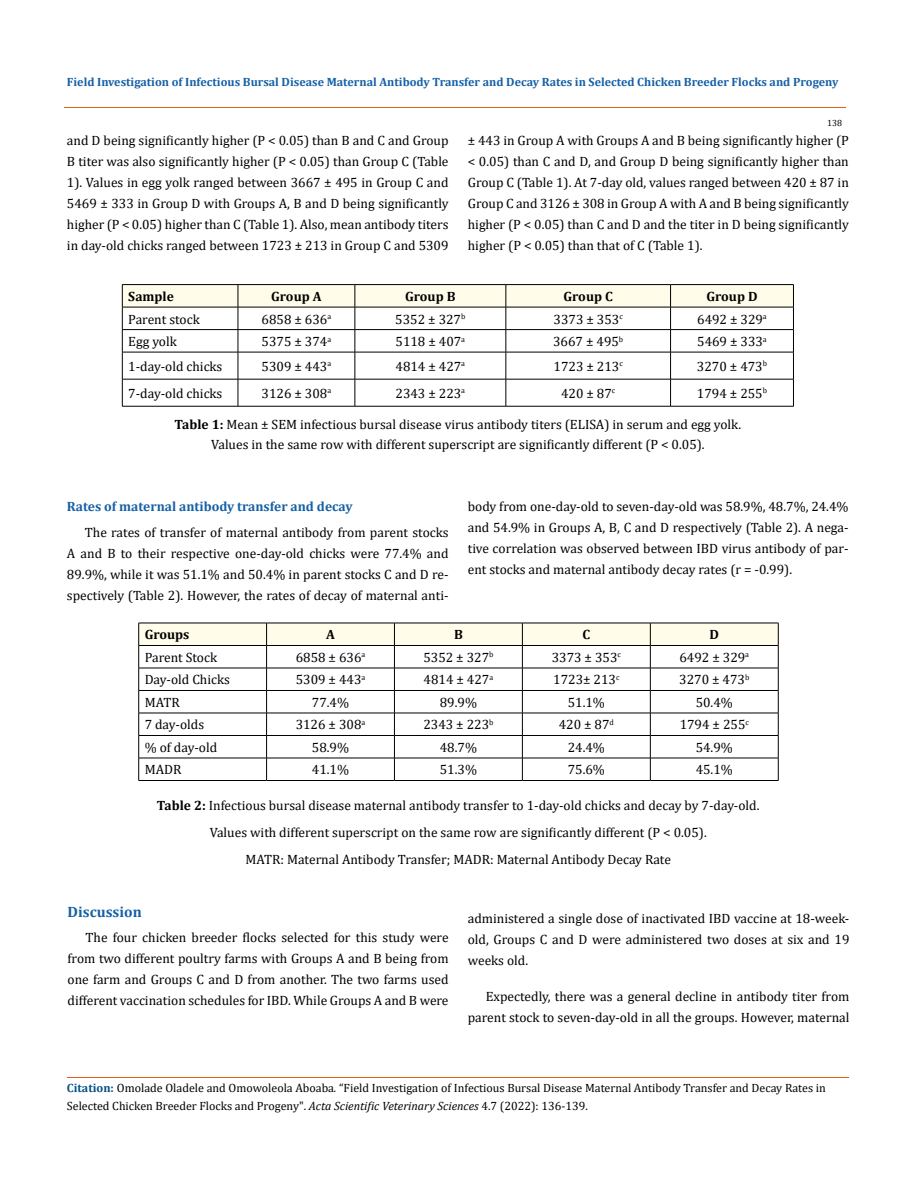
<style>
.page{position:relative;width:917px;height:1188px;background:#fff}
.page>*{position:absolute;margin:0;border:0;box-sizing:border-box;transform-origin:0 0}
.t1{font:700 15px "Cambria";color:#1560a6}
.t2{font:13.5px/21px "Cambria";color:#000;text-align:justify}
.t3{font:700 13.5px "Cambria";color:#000}
.t4{font:700 13.5px "Cambria";color:#1560a6}
.t5{font:12px/18px "Cambria";color:#000}
.t6{font:700 12px "Cambria";color:#1560a6}
.t7{font:9px "Cambria";color:#000}
.s1{font-weight:700}
.s2{font-weight:700;color:#035089}
.s3{font-style:italic}
</style>
<div class="page">
<hr style="left:122px;top:284px;width:116px;height:1px;background:#000">
<hr style="left:238px;top:284px;width:117px;height:1px;background:#000">
<hr style="left:355px;top:284px;width:151px;height:1px;background:#000">
<hr style="left:506px;top:284px;width:164px;height:1px;background:#000">
<hr style="left:670px;top:284px;width:123px;height:1px;background:#000">
<svg style="left:122px;top:285px;width:672px;height:121px"></svg>
<hr style="left:122px;top:406px;width:116px;height:1px;background:#000">
<hr style="left:238px;top:406px;width:117px;height:1px;background:#000">
<hr style="left:355px;top:406px;width:151px;height:1px;background:#000">
<hr style="left:506px;top:406px;width:164px;height:1px;background:#000">
<hr style="left:670px;top:406px;width:123px;height:1px;background:#000">
<svg style="left:138px;top:623px;width:641px;height:157px"></svg>
<hr style="left:138px;top:780px;width:128px;height:1px;background:#000">
<hr style="left:266px;top:780px;width:128px;height:1px;background:#000">
<hr style="left:394px;top:780px;width:128px;height:1px;background:#000">
<hr style="left:522px;top:780px;width:128px;height:1px;background:#000">
<hr style="left:650px;top:780px;width:128px;height:1px;background:#000">
<hr style="left:64px;top:108px;width:781px;height:1px;background:#e05d1a">
<hr style="left:67px;top:1077px;width:781px;height:1px;background:#e05d1a">
<p class="t6" style="left:67px;top:73px;width:773px">Field Investigation of Infectious Bursal Disease Maternal Antibody Transfer and Decay Rates in Selected Chicken Breeder Flocks and Progeny</p>
<p class="t7" style="left:827px;top:118px;width:16px">138</p>
<p class="t2" style="left:67px;top:130px;width:383px">and D being significantly higher (P &lt; 0.05) than B and C and Group B titer was also significantly higher (P &lt; 0.05) than Group C (Table 1). Values in egg yolk ranged between 3667 ± 495 in Group C and 5469 ± 333 in Group D with Groups A, B and D being significantly higher (P &lt; 0.05) higher than C (Table 1). Also, mean antibody titers in day-old chicks ranged between 1723 ± 213 in Group C and 5309</p>
<p class="t2" style="left:468px;top:130px;width:382px">± 443 in Group A with Groups A and B being significantly higher (P &lt; 0.05) than C and D, and Group D being significantly higher than Group C (Table 1). At 7-day old, values ranged between 420 ± 87 in Group C and 3126 ± 308 in Group A with A and B being significantly higher (P &lt; 0.05) than C and D and the titer in D being significantly higher (P &lt; 0.05) than that of C (Table 1).</p>
<p class="t3" style="left:128px;top:287px;width:47px">Sample</p>
<p class="t3" style="left:271px;top:287px;width:52px">Group A</p>
<p class="t3" style="left:405px;top:287px;width:52px">Group B</p>
<p class="t3" style="left:563px;top:287px;width:51px">Group C</p>
<p class="t3" style="left:706px;top:287px;width:53px">Group D</p>
<p class="t2" style="left:128px;top:308px;width:73px">Parent stock</p>
<p class="t2" style="left:261px;top:308px;width:71px">6858 ± 636<sup>a</sup></p>
<p class="t2" style="left:395px;top:308px;width:72px">5352 ± 327<sup>b</sup></p>
<p class="t2" style="left:553px;top:308px;width:71px">3373 ± 353<sup>c</sup></p>
<p class="t2" style="left:697px;top:308px;width:71px">6492 ± 329<sup>a</sup></p>
<p class="t2" style="left:128px;top:331px;width:50px">Egg yolk</p>
<p class="t2" style="left:261px;top:331px;width:71px">5375 ± 374<sup>a</sup></p>
<p class="t2" style="left:395px;top:331px;width:71px">5118 ± 407<sup>a</sup></p>
<p class="t2" style="left:553px;top:331px;width:72px">3667 ± 495<sup>b</sup></p>
<p class="t2" style="left:697px;top:331px;width:71px">5469 ± 333<sup>a</sup></p>
<p class="t2" style="left:128px;top:356px;width:96px">1-day-old chicks</p>
<p class="t2" style="left:261px;top:356px;width:71px">5309 ± 443<sup>a</sup></p>
<p class="t2" style="left:395px;top:356px;width:71px">4814 ± 427<sup>a</sup></p>
<p class="t2" style="left:553px;top:356px;width:71px">1723 ± 213<sup>c</sup></p>
<p class="t2" style="left:697px;top:356px;width:72px">3270 ± 473<sup>b</sup></p>
<p class="t2" style="left:128px;top:383px;width:96px">7-day-old chicks</p>
<p class="t2" style="left:261px;top:383px;width:71px">3126 ± 308<sup>a</sup></p>
<p class="t2" style="left:395px;top:383px;width:71px">2343 ± 223<sup>a</sup></p>
<p class="t2" style="left:561px;top:383px;width:56px">420 ± 87<sup>c</sup></p>
<p class="t2" style="left:697px;top:383px;width:72px">1794 ± 255<sup>b</sup></p>
<p class="t2" style="left:175px;top:414px;width:568px;line-height:20.2px;text-align:center"><span class="s1">Table 1:</span> Mean ± SEM infectious bursal disease virus antibody titers (ELISA) in serum and egg yolk.<br>Values in the same row with different superscript are significantly different (P &lt; 0.05).</p>
<p class="t4" style="left:67px;top:497px;width:287px">Rates of maternal antibody transfer and decay</p>
<p class="t2" style="left:67px;top:522px;width:383px;text-indent:18px">The rates of transfer of maternal antibody from parent stocks A and B to their respective one-day-old chicks were 77.4% and 89.9%, while it was 51.1% and 50.4% in parent stocks C and D re&shy;spectively (Table 2). However, the rates of decay of maternal anti-</p>
<p class="t2" style="left:468px;top:496px;width:382px">body from one-day-old to seven-day-old was 58.9%, 48.7%, 24.4% and 54.9% in Groups A, B, C and D respectively (Table 2). A nega&shy;tive correlation was observed between IBD virus antibody of par&shy;ent stocks and maternal antibody decay rates (r = -0.99).</p>
<p class="t3" style="left:145px;top:625px;width:46px">Groups</p>
<p class="t3" style="left:326px;top:625px;width:10px">A</p>
<p class="t3" style="left:454px;top:625px;width:10px">B</p>
<p class="t3" style="left:582px;top:625px;width:9px">C</p>
<p class="t3" style="left:709px;top:625px;width:11px">D</p>
<p class="t2" style="left:145px;top:647px;width:74px">Parent Stock</p>
<p class="t2" style="left:296px;top:647px;width:71px">6858 ± 636<sup>a</sup></p>
<p class="t2" style="left:423px;top:647px;width:72px">5352 ± 327<sup>b</sup></p>
<p class="t2" style="left:551px;top:647px;width:71px">3373 ± 353<sup>c</sup></p>
<p class="t2" style="left:679px;top:647px;width:71px">6492 ± 329<sup>a</sup></p>
<p class="t2" style="left:145px;top:669px;width:87px">Day-old Chicks</p>
<p class="t2" style="left:296px;top:669px;width:71px">5309 ± 443<sup>a</sup></p>
<p class="t2" style="left:423px;top:669px;width:71px">4814 ± 427<sup>a</sup></p>
<p class="t2" style="left:553px;top:669px;width:68px">1723± 213<sup>c</sup></p>
<p class="t2" style="left:679px;top:669px;width:72px">3270 ± 473<sup>b</sup></p>
<p class="t2" style="left:145px;top:692px;width:37px">MATR</p>
<p class="t2" style="left:312px;top:692px;width:39px">77.4%</p>
<p class="t2" style="left:440px;top:692px;width:39px">89.9%</p>
<p class="t2" style="left:567px;top:692px;width:39px">51.1%</p>
<p class="t2" style="left:695px;top:692px;width:39px">50.4%</p>
<p class="t2" style="left:145px;top:714px;width:61px">7 day-olds</p>
<p class="t2" style="left:296px;top:714px;width:71px">3126 ± 308<sup>a</sup></p>
<p class="t2" style="left:423px;top:714px;width:72px">2343 ± 223<sup>b</sup></p>
<p class="t2" style="left:558px;top:714px;width:57px">420 ± 87<sup>d</sup></p>
<p class="t2" style="left:679px;top:714px;width:71px">1794 ± 255<sup>c</sup></p>
<p class="t2" style="left:145px;top:737px;width:74px">% of day-old</p>
<p class="t2" style="left:312px;top:737px;width:39px">58.9%</p>
<p class="t2" style="left:440px;top:737px;width:39px">48.7%</p>
<p class="t2" style="left:567px;top:737px;width:39px">24.4%</p>
<p class="t2" style="left:695px;top:737px;width:39px">54.9%</p>
<p class="t2" style="left:145px;top:759px;width:38px">MADR</p>
<p class="t2" style="left:312px;top:759px;width:39px">41.1%</p>
<p class="t2" style="left:440px;top:759px;width:39px">51.3%</p>
<p class="t2" style="left:567px;top:759px;width:39px">75.6%</p>
<p class="t2" style="left:695px;top:759px;width:39px">45.1%</p>
<p class="t2" style="left:157px;top:792px;width:604px;line-height:27px;text-align:center"><span class="s1">Table 2:</span> Infectious bursal disease maternal antibody transfer to 1-day-old chicks and decay by 7-day-old.<br>Values with different superscript on the same row are significantly different (P &lt; 0.05).<br>MATR: Maternal Antibody Transfer; MADR: Maternal Antibody Decay Rate</p>
<p class="t1" style="left:68px;top:901px;width:76px">Discussion</p>
<p class="t2" style="left:68px;top:927px;width:382px;text-indent:18px">The four chicken breeder flocks selected for this study were from two different poultry farms with Groups A and B being from one farm and Groups C and D from another. The two farms used different vaccination schedules for IBD. While Groups A and B were</p>
<p class="t2" style="left:468px;top:908px;width:383px">administered a single dose of inactivated IBD vaccine at 18-week&shy;old, Groups C and D were administered two doses at six and 19 weeks old.</p>
<p class="t2" style="left:468px;top:986px;width:383px;text-align:right">Expectedly, there was a general decline in antibody titer from parent stock to seven-day-old in all the groups. However, maternal</p>
<p class="t5" style="left:67px;top:1079px;width:760px"><span class="s2">Citation:</span> Omolade Oladele and Omowoleola Aboaba<span class="s3">.</span> “Field Investigation of Infectious Bursal Disease Maternal Antibody Transfer and Decay Rates in<br>Selected Chicken Breeder Flocks and Progeny". <span class="s3">Acta Scientific Veterinary Sciences</span> 4.7 (2022): 136-139.</p>
</div>
